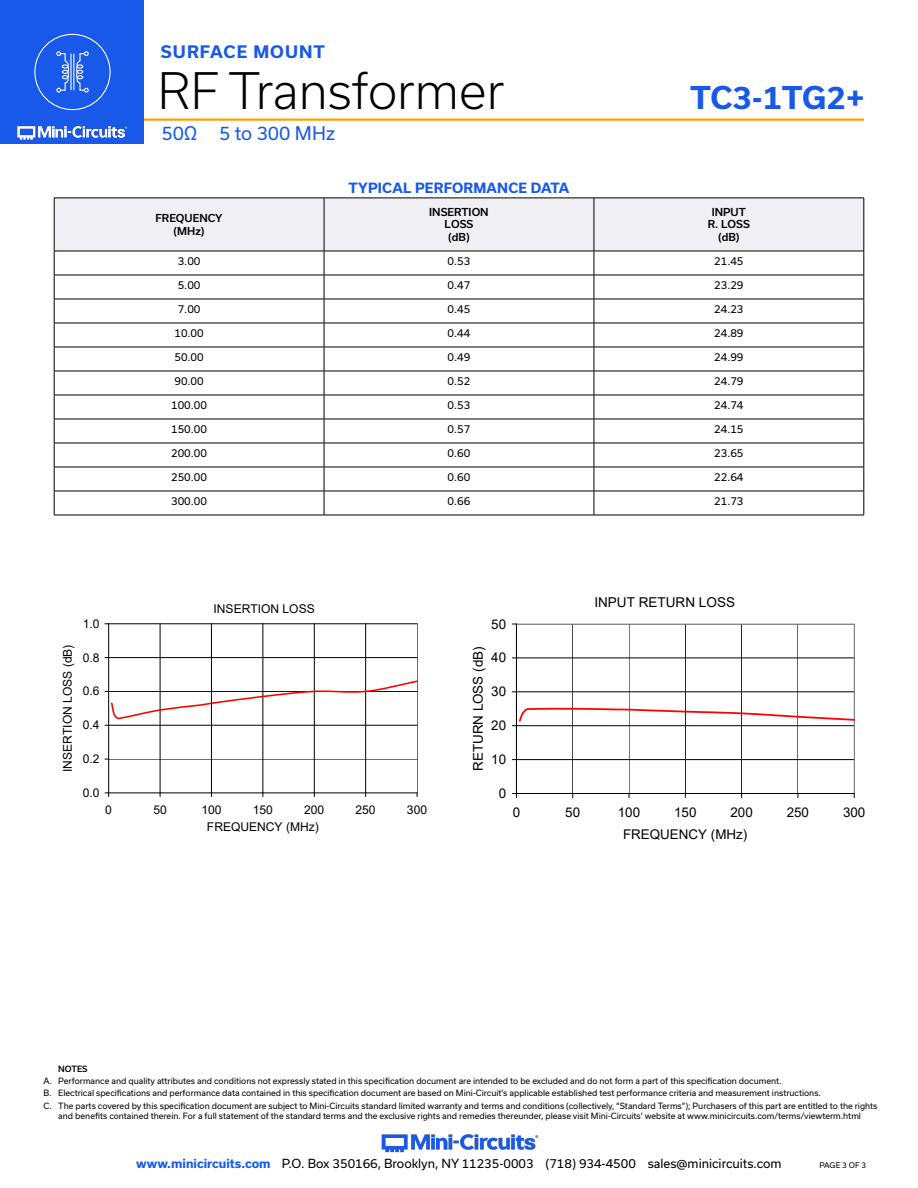
<style>
.page{position:relative;width:918px;height:1188px;background:#fff}
.page>*{position:absolute;margin:0;border:0;box-sizing:border-box;transform-origin:0 0}
.t1{font:300 48px "Usual";color:#000}
.t2{font:700 30px "Usual";color:#1859ea}
.t3{font:18px "Usual";color:#1859ea}
.t4{font:700 16.5px "Usual";letter-spacing:.065em;color:#1859ea}
.Blue_Headers{font:700 13.5px "Usual";letter-spacing:.015em;color:#1859ea}
.t5{font:13.5px "Arial";color:#000}
.t6{font:13.35px "Arial";color:#000}
.t7{font:12px "Usual";color:#000}
.t8{font:12px "Arial";color:#000}
.Table_Body_Center{font:10.5px "Usual";color:#000}
.Table_Header_Center{font:500 10.5px "Usual";color:#000}
.t9{font:8.25px/12.1px "Usual";color:#000}
.t10{font:500 8.25px "Usual";color:#000}
.t11{font:7.5px "Usual";color:#000}
.s1{font-weight:700;color:#1859ea}
</style>
<div class="page">
<img style="left:381px;top:1134px;width:158px;height:19px">
<hr style="left:131px;top:118px;width:733px;height:3px;background:#ffa300">
<div style="left:0;top:0;width:144px;height:144px;background:#1859ea"></div>
<img style="left:17px;top:120px;width:128px;height:20px">
<div style="left:34px;top:34px;width:77px;height:76px;border:1px solid #fff;border-radius:50%"></div>
<svg style="left:56px;top:51px;width:13px;height:42px"></svg>
<svg style="left:76px;top:51px;width:13px;height:42px"></svg>
<hr style="left:70px;top:54px;width:2px;height:36px;background:#fff">
<hr style="left:73px;top:54px;width:1px;height:36px;background:#fff">
<svg style="left:54px;top:198px;width:811px;height:317px"></svg>
<hr style="left:54px;top:515px;width:270px;height:1px;background:#000">
<hr style="left:324px;top:515px;width:270px;height:1px;background:#000">
<hr style="left:594px;top:515px;width:270px;height:1px;background:#000">
<hr style="left:109px;top:759px;width:308px;height:1px;background:#000">
<hr style="left:109px;top:657px;width:308px;height:1px;background:#000">
<hr style="left:109px;top:624px;width:308px;height:1px;background:#000">
<hr style="left:160px;top:624px;width:1px;height:169px;background:#000">
<hr style="left:211px;top:624px;width:1px;height:169px;background:#000">
<hr style="left:263px;top:624px;width:1px;height:169px;background:#000">
<hr style="left:314px;top:624px;width:1px;height:169px;background:#000">
<hr style="left:365px;top:624px;width:1px;height:169px;background:#000">
<hr style="left:417px;top:624px;width:1px;height:169px;background:#000">
<hr style="left:108px;top:624px;width:1px;height:169px;background:#000">
<hr style="left:109px;top:793px;width:308px;height:1px;background:#000">
<svg style="left:105px;top:680px;width:312px;height:46px"></svg>
<hr style="left:516px;top:759px;width:338px;height:1px;background:#000">
<hr style="left:516px;top:692px;width:338px;height:1px;background:#000">
<hr style="left:516px;top:658px;width:338px;height:1px;background:#000">
<hr style="left:573px;top:624px;width:1px;height:169px;background:#000">
<hr style="left:629px;top:624px;width:1px;height:169px;background:#000">
<hr style="left:685px;top:624px;width:1px;height:169px;background:#000">
<hr style="left:742px;top:624px;width:1px;height:169px;background:#000">
<hr style="left:798px;top:624px;width:1px;height:169px;background:#000">
<div style="left:516px;top:624px;width:339px;height:170px;border:1px solid #939598"></div>
<hr style="left:516px;top:624px;width:1px;height:169px;background:#000">
<hr style="left:516px;top:793px;width:338px;height:1px;background:#000">
<svg style="left:512px;top:707px;width:342px;height:19px"></svg>
<h3 class="t4" style="left:161px;top:42px;width:166px">SURFACE MOUNT</h3>
<h1 class="t1" style="left:158px;top:63px;width:348px">RF Transformer</h1>
<h3 class="t3" style="left:161px;top:123px;width:175px">50Ω 5 to 300 MHz</h3>
<p class="Table_Header_Center" style="left:155px;top:212px;width:69px">FREQUENCY</p>
<p class="Table_Header_Center" style="left:174px;top:225px;width:33px">(MHz)</p>
<p class="Blue_Headers" style="left:349px;top:180px;width:222px">TYPICAL PERFORMANCE DATA</p>
<p class="Table_Header_Center" style="left:429px;top:206px;width:61px">INSERTION</p>
<p class="Table_Header_Center" style="left:445px;top:218px;width:30px">LOSS</p>
<p class="Table_Header_Center" style="left:448px;top:231px;width:23px">(dB)</p>
<h2 class="t2" style="left:690px;top:80px;width:176px">TC3-1TG2+</h2>
<p class="Table_Header_Center" style="left:712px;top:206px;width:36px">INPUT</p>
<p class="Table_Header_Center" style="left:708px;top:218px;width:44px">R. LOSS</p>
<p class="Table_Header_Center" style="left:718px;top:231px;width:23px">(dB)</p>
<p class="Table_Body_Center" style="left:178px;top:255px;width:24px">3.00</p>
<p class="Table_Body_Center" style="left:448px;top:255px;width:24px">0.53</p>
<p class="Table_Body_Center" style="left:714px;top:255px;width:31px">21.45</p>
<p class="Table_Body_Center" style="left:178px;top:279px;width:24px">5.00</p>
<p class="Table_Body_Center" style="left:448px;top:279px;width:24px">0.47</p>
<p class="Table_Body_Center" style="left:714px;top:279px;width:31px">23.29</p>
<p class="Table_Body_Center" style="left:178px;top:303px;width:24px">7.00</p>
<p class="Table_Body_Center" style="left:448px;top:303px;width:24px">0.45</p>
<p class="Table_Body_Center" style="left:714px;top:303px;width:31px">24.23</p>
<p class="Table_Body_Center" style="left:174px;top:327px;width:31px">10.00</p>
<p class="Table_Body_Center" style="left:448px;top:327px;width:24px">0.44</p>
<p class="Table_Body_Center" style="left:714px;top:327px;width:31px">24.89</p>
<p class="Table_Body_Center" style="left:174px;top:351px;width:31px">50.00</p>
<p class="Table_Body_Center" style="left:448px;top:351px;width:24px">0.49</p>
<p class="Table_Body_Center" style="left:714px;top:351px;width:31px">24.99</p>
<p class="Table_Body_Center" style="left:174px;top:375px;width:31px">90.00</p>
<p class="Table_Body_Center" style="left:448px;top:375px;width:24px">0.52</p>
<p class="Table_Body_Center" style="left:714px;top:375px;width:31px">24.79</p>
<p class="Table_Body_Center" style="left:171px;top:399px;width:37px">100.00</p>
<p class="Table_Body_Center" style="left:448px;top:399px;width:24px">0.53</p>
<p class="Table_Body_Center" style="left:714px;top:399px;width:31px">24.74</p>
<p class="Table_Body_Center" style="left:171px;top:423px;width:37px">150.00</p>
<p class="Table_Body_Center" style="left:448px;top:423px;width:24px">0.57</p>
<p class="Table_Body_Center" style="left:714px;top:423px;width:31px">24.15</p>
<p class="Table_Body_Center" style="left:171px;top:447px;width:37px">200.00</p>
<p class="Table_Body_Center" style="left:448px;top:447px;width:24px">0.60</p>
<p class="Table_Body_Center" style="left:714px;top:447px;width:31px">23.65</p>
<p class="Table_Body_Center" style="left:171px;top:471px;width:37px">250.00</p>
<p class="Table_Body_Center" style="left:448px;top:471px;width:24px">0.60</p>
<p class="Table_Body_Center" style="left:714px;top:471px;width:31px">22.64</p>
<p class="Table_Body_Center" style="left:171px;top:495px;width:37px">300.00</p>
<p class="Table_Body_Center" style="left:448px;top:495px;width:24px">0.66</p>
<p class="Table_Body_Center" style="left:714px;top:495px;width:31px">21.73</p>
<p class="t8" style="left:59px;top:772px;width:129px;rotate:-90deg">INSERTION LOSS (dB)</p>
<p class="t8" style="left:83px;top:615px;width:18px">1.0</p>
<p class="t8" style="left:83px;top:649px;width:18px">0.8</p>
<p class="t8" style="left:83px;top:683px;width:18px">0.6</p>
<p class="t8" style="left:83px;top:717px;width:18px">0.4</p>
<p class="t8" style="left:83px;top:751px;width:18px">0.2</p>
<p class="t8" style="left:83px;top:784px;width:18px">0.0</p>
<p class="t8" style="left:214px;top:600px;width:103px">INSERTION LOSS</p>
<p class="t8" style="left:105px;top:802px;width:8px">0</p>
<p class="t8" style="left:153px;top:802px;width:15px">50</p>
<p class="t8" style="left:201px;top:802px;width:22px">100</p>
<p class="t8" style="left:253px;top:802px;width:22px">150</p>
<p class="t8" style="left:304px;top:802px;width:22px">200</p>
<p class="t8" style="left:356px;top:802px;width:22px">250</p>
<p class="t8" style="left:407px;top:802px;width:22px">300</p>
<p class="t8" style="left:207px;top:818px;width:113px">FREQUENCY (MHz)</p>
<p class="t6" style="left:491px;top:615px;width:16px">50</p>
<p class="t6" style="left:469px;top:771px;width:126px;rotate:-90deg">RETURN LOSS (dB)</p>
<p class="t6" style="left:491px;top:649px;width:16px">40</p>
<p class="t6" style="left:491px;top:682px;width:16px">30</p>
<p class="t6" style="left:491px;top:716px;width:16px">20</p>
<p class="t6" style="left:491px;top:750px;width:16px">10</p>
<p class="t6" style="left:499px;top:784px;width:9px">0</p>
<p class="t5" style="left:594px;top:593px;width:142px">INPUT RETURN LOSS</p>
<p class="t6" style="left:513px;top:803px;width:9px">0</p>
<p class="t6" style="left:565px;top:803px;width:16px">50</p>
<p class="t6" style="left:618px;top:803px;width:24px">100</p>
<p class="t6" style="left:674px;top:803px;width:24px">150</p>
<p class="t6" style="left:730px;top:803px;width:24px">200</p>
<p class="t6" style="left:787px;top:803px;width:24px">250</p>
<p class="t6" style="left:843px;top:803px;width:24px">300</p>
<p class="t6" style="left:623px;top:825px;width:126px">FREQUENCY (MHz)</p>
<p class="t10" style="left:58px;top:1064px;width:31px">NOTES</p>
<p class="t9" style="left:44px;top:1075px;width:835px">A. Performance and quality attributes and conditions not expressly stated in this specification document are intended to be excluded and do not form a part of this specification document.<br>B. Electrical specifications and performance data contained in this specification document are based on Mini-Circuit’s applicable established test performance criteria and measurement instructions.<br>C. The parts covered by this specification document are subject to Mini-Circuits standard limited warranty and terms and conditions (collectively, “Standard Terms”); Purchasers of this part are entitled to the rights</p>
<p class="t9" style="left:58px;top:1109px;width:804px">and benefits contained therein. For a full statement of the standard terms and the exclusive rights and remedies thereunder, please visit Mini-Circuits’ website at www.minicircuits.com/terms/viewterm.html</p>
<h3 class="t7" style="left:136px;top:1157px;width:647px"><span class="s1">www.minicircuits.com</span> P.O. Box 350166, Brooklyn, NY 11235-0003 (718) 934-4500 sales@minicircuits.com</h3>
<p class="t11" style="left:819px;top:1161px;width:48px">PAGE 3 OF 3</p>
</div>
